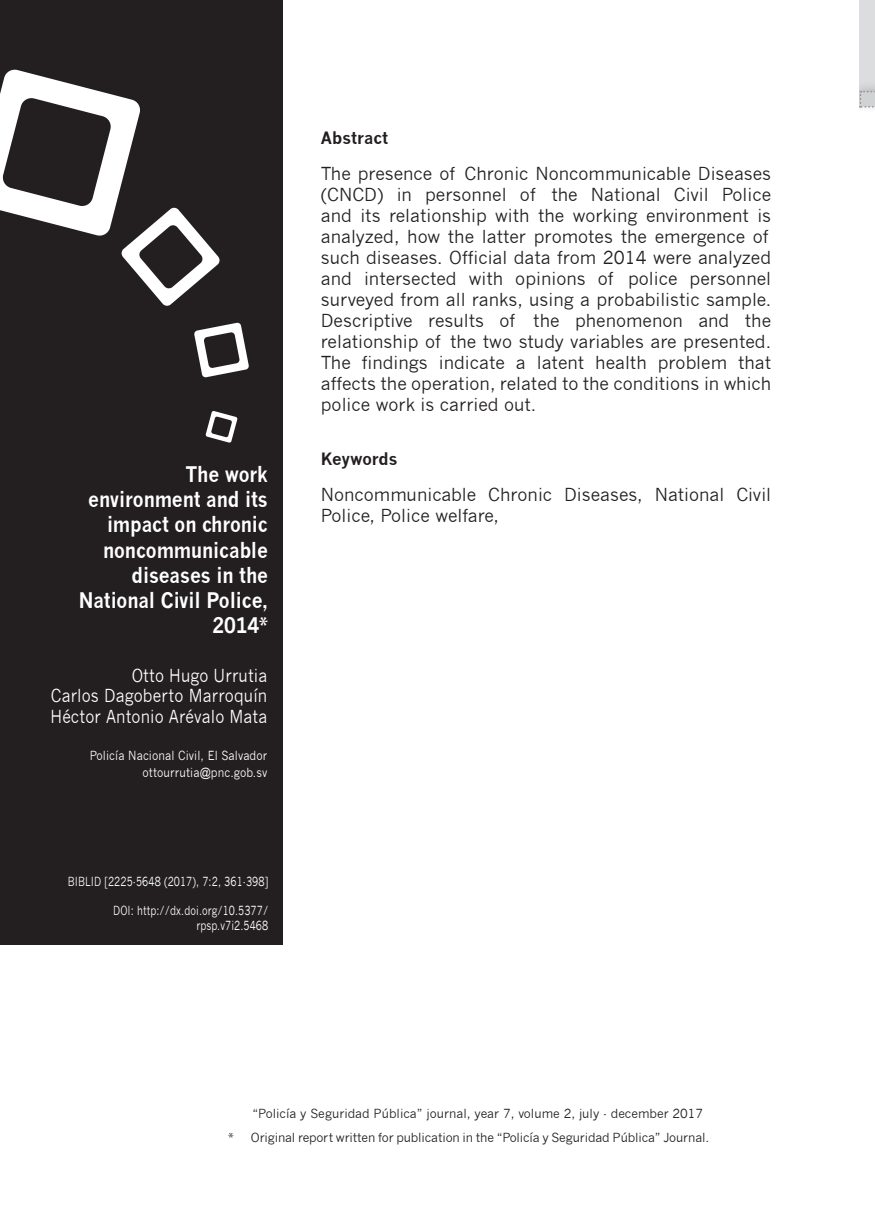
<style>
.page{position:relative;width:875px;height:1223px;background:#fff}
.page>*{position:absolute;margin:0;border:0;box-sizing:border-box;transform-origin:0 0}
.t1{font:700 21px/25.2px "News Gothic";letter-spacing:-.005em;color:#fff;text-align:right;scale:.9 1}
.t2{font:17.5px/21px "News Gothic";color:#231f20}
.t3{font:17.5px/20.3px "News Gothic";letter-spacing:.01em;color:#fff;text-align:justify;scale:.9 1}
.t4{font:700 16.62px "News Gothic";color:#231f20}
.t5{font:12.25px "News Gothic";letter-spacing:-.01em;color:#231f20}
.t6{font:12.25px/14.7px "News Gothic";letter-spacing:.01em;color:#fff;text-align:right;scale:.8 1}
.t7{font:12.25px/16.8px "News Gothic";letter-spacing:.01em;color:#fff;text-align:right;scale:.9 1}
</style>
<div class="page">
<div style="left:859px;top:0;width:16px;height:106px;background:#dcdddf"></div>
<div style="left:0;top:0;width:283px;height:944px;background:#231f20"></div>
<svg style="left:194px;top:322px;width:55px;height:55px"></svg>
<svg style="left:205px;top:411px;width:33px;height:32px"></svg>
<svg style="left:0;top:69px;width:875px;height:237px"></svg>
<div style="left:283px;top:15px;width:576px;height:97px;background:#fff"></div>
<p class="t1" style="left:79px;top:461px;width:212px">The work environment and its impact on chronic noncommunicable diseases in the<br>National Civil Police,<br>2014*</p>
<p class="t3" style="left:51px;top:665px;width:242px;text-indent:81px">Otto Hugo Urrutia Carlos Dagoberto Marroquín Héctor Antonio Arévalo Mata</p>
<p class="t7" style="left:90px;top:746px;width:199px">Policía Nacional Civil, El Salvador ottourrutia@pnc.gob.sv</p>
<p class="t6" style="left:68px;top:873px;width:252px">BIBLID [2225-5648 (2017), 7:2, 361-398]</p>
<p class="t6" style="left:113px;top:903px;width:195px">DOI: http://dx.doi.org/10.5377/ rpsp.v7i2.5468</p>
<p class="t4" style="left:321px;top:128px;width:69px">Abstract</p>
<p class="t2" style="left:321px;top:163px;width:452px">The presence of Chronic Noncommunicable Diseases (CNCD) in personnel of the National Civil Police and its relationship with the working environment is analyzed, how the latter promotes the emergence of such diseases. Official data from 2014 were analyzed and intersected with opinions of police personnel surveyed from all ranks, using a probabilistic sample.<br>Descriptive results of the phenomenon and the relationship of the two study variables are presented.<br>The findings indicate a latent health problem that affects the operation, related to the conditions in which police work is carried out.</p>
<p class="t4" style="left:321px;top:449px;width:78px">Keywords</p>
<p class="t2" style="left:321px;top:484px;width:452px">Noncommunicable Chronic Diseases, National Civil<br>Police, Police welfare,</p>
<p class="t5" style="left:252px;top:1105px;width:452px">“Policía y Seguridad Pública” journal, year 7, volume 2, july - december 2017</p>
<p class="t5" style="left:228px;top:1130px;width:483px">* Original report written for publication in the “Policía y Seguridad Pública” Journal.</p>
</div>
